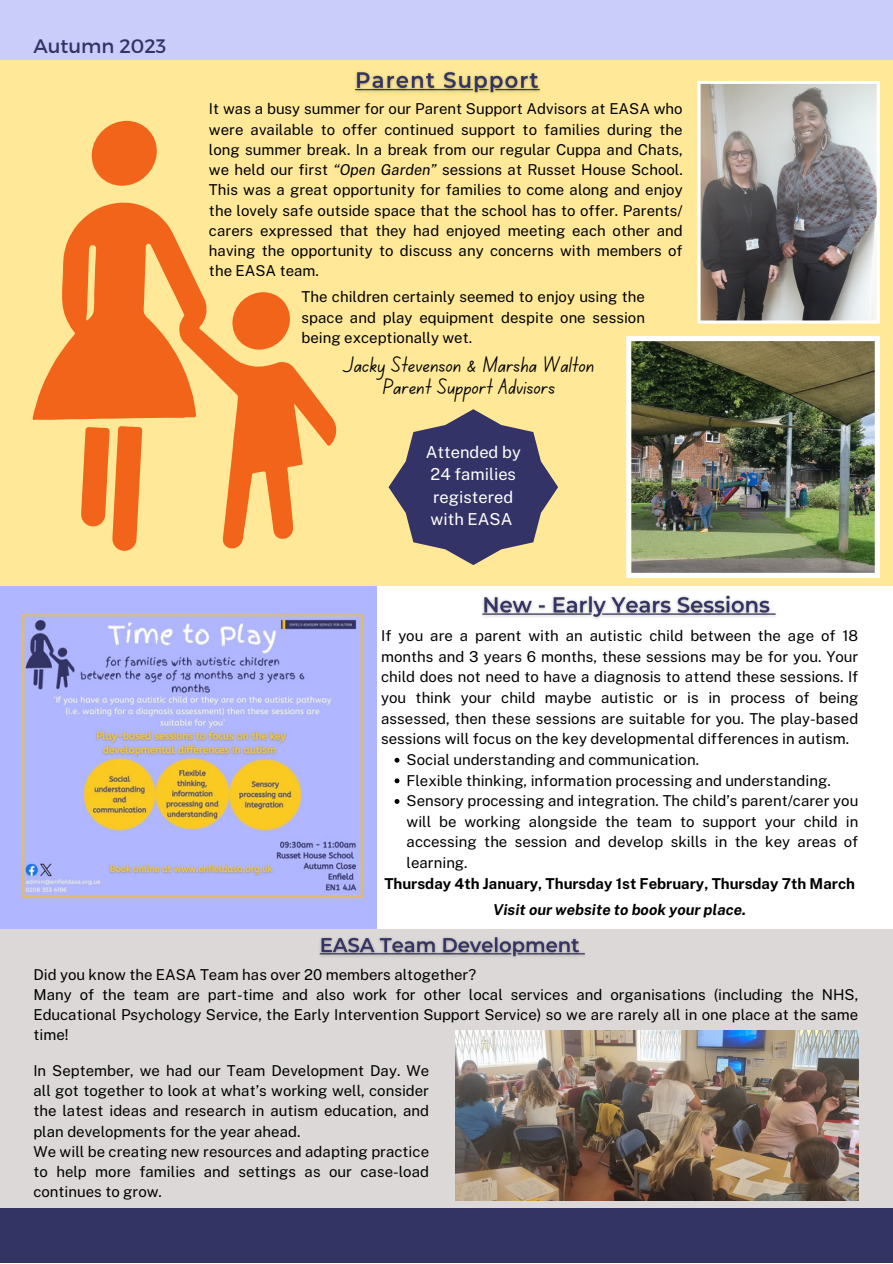
<style>
.page{position:relative;width:893px;height:1264px;background:#fff}
.page>*{position:absolute;margin:0;border:0;box-sizing:border-box;transform-origin:0 0}
.t1{font:22.5px "Canva School Font";color:#000}
.t2{font:19.5px "Montserrat";color:#333367}
.t3{font:16.5px/22.5px "Public Sans";color:#fff}
.t4{font:15px/20.2px "Public Sans";color:#000;text-align:justify}
.t5{font:700 15px "Public Sans";color:#000}
.t6{font:italic 700 15px "Public Sans";color:#000}
.s1{font-style:italic}
</style>
<div class="page">
<div style="left:0;top:586px;width:376px;height:348px;background:#b0b6ff"></div>
<div style="left:0;top:928px;width:892px;height:334px;background:#ddd8d8"></div>
<div style="left:0;top:1208px;width:892px;height:54px;background:#333364"></div>
<div style="left:0;top:47px;width:892px;height:539px;background:#ffe999"></div>
<div style="left:0;top:0;width:892px;height:60px;background:#cacdfa"></div>
<svg style="left:388px;top:409px;width:170px;height:156px"></svg>
<svg style="left:32px;top:202px;width:304px;height:347px"></svg>
<svg style="left:91px;top:121px;width:66px;height:65px"></svg>
<svg style="left:231px;top:292px;width:60px;height:57px"></svg>
<svg style="left:81px;top:426px;width:61px;height:125px"></svg>
<svg style="left:697px;top:81px;width:182px;height:242px;background:#918e8d"></svg>
<img style="left:626px;top:336px;width:253px;height:242px">
<img style="left:21px;top:613px;width:345px;height:286px">
<img style="left:455px;top:1030px;width:403px;height:170px">
<img style="left:482px;top:595px;width:294px;height:24px">
<svg style="left:394px;top:757px;width:5px;height:5px"></svg>
<svg style="left:394px;top:778px;width:5px;height:5px"></svg>
<svg style="left:394px;top:799px;width:5px;height:4px"></svg>
<img style="left:355px;top:71px;width:185px;height:23px">
<img style="left:319px;top:937px;width:266px;height:21px">
<p class="t2" style="left:33px;top:34px;width:134px">Autumn 2023</p>
<p class="t4" style="left:209px;top:99px;width:475px">It was a busy summer for our Parent Support Advisors at EASA who were available to offer continued support to families during the long summer break. In a break from our regular Cuppa and Chats, we held our first <span class="s1">“Open Garden”</span> sessions at Russet House School.<br>This was a great opportunity for families to come along and enjoy the lovely safe outside space that the school has to offer. Parents/ carers expressed that they had enjoyed meeting each other and having the opportunity to discuss any concerns with members of the EASA team.</p>
<p class="t4" style="left:301px;top:287px;width:345px">The children certainly seemed to enjoy using the space and play equipment despite one session being exceptionally wet.</p>
<p class="t1" style="left:344px;top:354px;width:252px">Jacky Stevenson &amp; Marsha Walton</p>
<p class="t1" style="left:383px;top:377px;width:173px">Parent Support Advisors</p>
<p class="t3" style="left:426px;top:440px;width:96px">Attended by<br>24 families registered with EASA</p>
<p class="t4" style="left:381px;top:625px;width:478px">If you are a parent with an autistic child between the age of 18 months and 3 years 6 months, these sessions may be for you. Your child does not need to have a diagnosis to attend these sessions. If you think your child maybe autistic or is in process of being assessed, then these sessions are suitable for you. The play-based sessions will focus on the key developmental differences in autism.</p>
<p class="t4" style="left:406px;top:749px;width:294px">Social understanding and communication.</p>
<p class="t4" style="left:406px;top:770px;width:425px">Flexible thinking, information processing and understanding.</p>
<p class="t4" style="left:406px;top:790px;width:453px">Sensory processing and integration. The child’s parent/carer you will be working alongside the team to support your child in accessing the session and develop skills in the key areas of learning.</p>
<p class="t5" style="left:384px;top:874px;width:472px">Thursday 4th January, Thursday 1st February, Thursday 7th March</p>
<p class="t6" style="left:493px;top:901px;width:254px">Visit our website to book your place.</p>
<p class="t4" style="left:33px;top:964px;width:444px">Did you know the EASA Team has over 20 members altogether?</p>
<p class="t4" style="left:33px;top:984px;width:826px">Many of the team are part-time and also work for other local services and organisations (including the NHS, Educational Psychology Service, the Early Intervention Support Service) so we are rarely all in one place at the same time!</p>
<p class="t4" style="left:33px;top:1060px;width:397px">In September, we had our Team Development Day. We all got together to look at what’s working well, consider the latest ideas and research in autism education, and plan developments for the year ahead.</p>
<p class="t4" style="left:33px;top:1141px;width:397px">We will be creating new resources and adapting practice to help more families and settings as our case-load continues to grow.</p>
</div>
